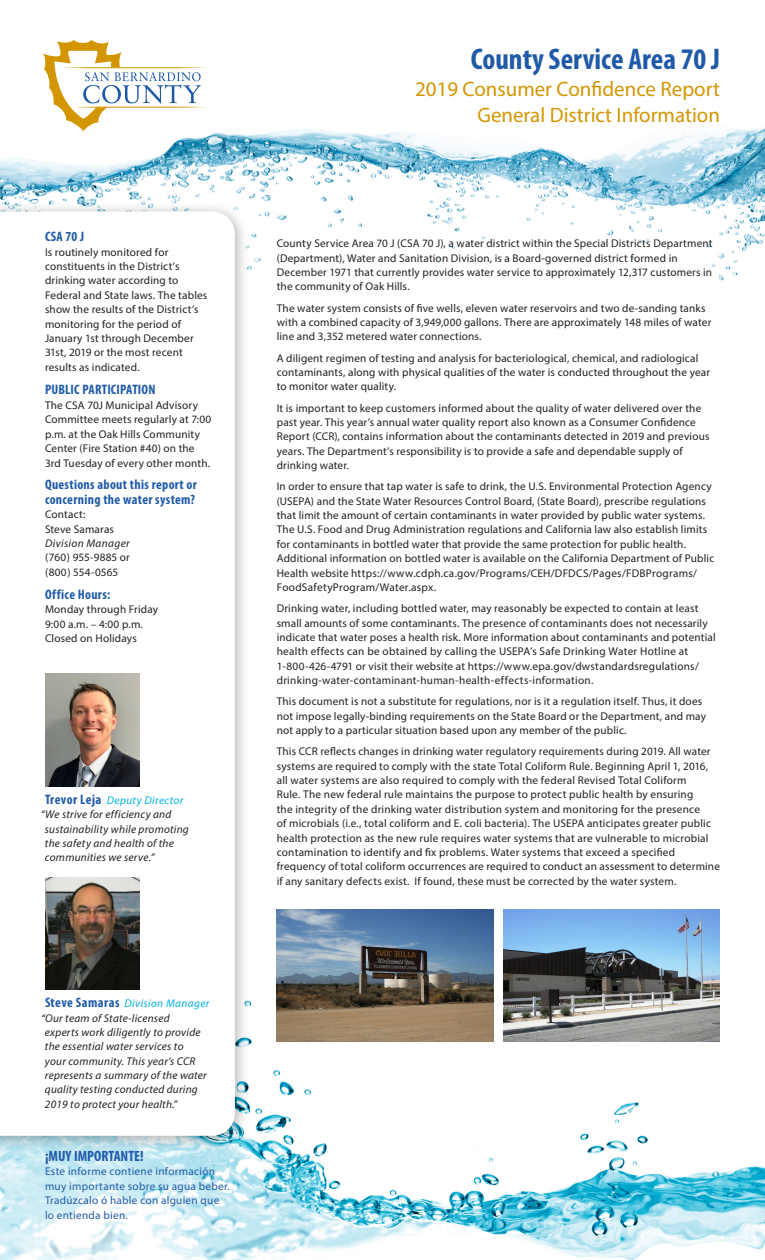
<style>
.page{position:relative;width:765px;height:1260px;background:#fff}
.page>*{position:absolute;margin:0;border:0;box-sizing:border-box;transform-origin:0 0}
.t1{font:700 condensed 30px "Myriad Pro";color:#1f5aa8}
.t2{font:20.88px/25.1px "Myriad Pro";color:#d49600;text-align:right}
.t3{font:700 condensed 15px "Myriad Pro";color:#1f5aa8}
.t4{font:700 condensed 13.75px/15px "Myriad Pro";letter-spacing:.025em;color:#1f5aa8}
.t5{font:11.25px/14.4px "Myriad Pro";letter-spacing:.015em;color:#231f20}
.t6{font:italic 11.25px "Myriad Pro";letter-spacing:.02em;color:#231f20}
.t7{font:11.25px/14.4px "Myriad Pro";letter-spacing:.025em;color:#1f5aa8}
.t8{font:italic 11.25px "Myriad Pro";letter-spacing:.035em;color:#00b4e3}
.s1{font-weight:700;font-style:normal;font-stretch:condensed;font-size:13.75px;color:#1f5aa8}
</style>
<div class="page">
<img style="left:0;top:909px;width:765px;height:351px">
<img style="left:0;top:128px;width:765px;height:153px">
<div style="left:0;top:201px;width:250px;height:950px;background:#231f20;opacity:.35"></div>
<svg style="left:0;top:212px;width:235px;height:924px"></svg>
<img style="left:45px;top:674px;width:94px;height:112px">
<img style="left:45px;top:877px;width:94px;height:113px">
<img style="left:277px;top:909px;width:216px;height:133px">
<img style="left:504px;top:909px;width:216px;height:133px">
<svg style="left:43px;top:40px;width:164px;height:91px"></svg>
<p class="t4" style="left:45px;top:229px;width:41px">CSA 70 J</p>
<p class="t5" style="left:45px;top:244px;width:164px">Is routinely monitored for constituents in the District’s drinking water according to<br>Federal and State laws. The tables show the results of the District’s monitoring for the period of<br>January 1st through December<br>31st, 2019 or the most recent results as indicated.</p>
<p class="t4" style="left:45px;top:382px;width:112px">PUBLIC PARTICIPATION</p>
<p class="t5" style="left:45px;top:398px;width:168px">The CSA 70J Municipal Advisory<br>Committee meets regularly at 7:00 p.m. at the Oak Hills Community<br>Center (Fire Station #40) on the<br>3rd Tuesday of every other month.</p>
<p class="t4" style="left:45px;top:476px;width:153px">Questions about this report or concerning the water system?</p>
<p class="t5" style="left:45px;top:507px;width:71px">Contact:<br>Steve Samaras</p>
<p class="t6" style="left:45px;top:536px;width:86px">Division Manager</p>
<p class="t5" style="left:45px;top:550px;width:86px">(760) 955-9885 or (800) 554-0565</p>
<p class="t4" style="left:45px;top:586px;width:67px">Office Hours:</p>
<p class="t5" style="left:45px;top:602px;width:115px">Monday through Friday<br>9:00 a.m. – 4:00 p.m.<br>Closed on Holidays</p>
<p class="t8" style="left:45px;top:793px;width:140px"><span class="s1">Trevor Leja</span> Deputy Director</p>
<p class="t6" style="left:41px;top:808px;width:132px">“We strive for efficiency and</p>
<p class="t6" style="left:45px;top:822px;width:145px">sustainability while promoting</p>
<p class="t6" style="left:45px;top:836px;width:131px">the safety and health of the</p>
<p class="t6" style="left:45px;top:851px;width:111px">communities we serve.”</p>
<p class="t8" style="left:45px;top:996px;width:166px"><span class="s1">Steve Samaras</span> Division Manager</p>
<p class="t6" style="left:41px;top:1011px;width:130px">“Our team of State-licensed</p>
<p class="t6" style="left:45px;top:1025px;width:157px">experts work diligently to provide</p>
<p class="t6" style="left:45px;top:1040px;width:140px">the essential water services to</p>
<p class="t6" style="left:45px;top:1054px;width:152px">your community. This year’s CCR</p>
<p class="t6" style="left:45px;top:1068px;width:163px">represents a summary of the water</p>
<p class="t6" style="left:45px;top:1083px;width:154px">quality testing conducted during</p>
<p class="t6" style="left:45px;top:1097px;width:134px">2019 to protect your health.”</p>
<h3 class="t3" style="left:45px;top:1147px;width:100px">¡MUY IMPORTANTE!</h3>
<p class="t7" style="left:45px;top:1164px;width:186px">Este informe contiene información muy importante sobre su agua beber.<br>Tradúzcalo ó hable con alguien que lo entienda bien.</p>
<h1 class="t1" style="left:471px;top:41px;width:251px">County Service Area 70 J</h1>
<h2 class="t2" style="left:415px;top:77px;width:306px">2019 Consumer Confidence Report<br>General District Information</h2>
<p class="t5" style="left:277px;top:236px;width:437px">County Service Area 70 J (CSA 70 J), a water district within the Special Districts Department (Department), Water and Sanitation Division, is a Board-governed district formed in December 1971 that currently provides water service to approximately 12,317 customers in the community of Oak Hills.</p>
<p class="t5" style="left:277px;top:300px;width:436px">The water system consists of five wells, eleven water reservoirs and two de-sanding tanks with a combined capacity of 3,949,000 gallons. There are approximately 148 miles of water line and 3,352 metered water connections.</p>
<p class="t5" style="left:277px;top:350px;width:435px">A diligent regimen of testing and analysis for bacteriological, chemical, and radiological contaminants, along with physical qualities of the water is conducted throughout the year to monitor water quality.</p>
<p class="t5" style="left:277px;top:400px;width:434px">It is important to keep customers informed about the quality of water delivered over the past year. This year’s annual water quality report also known as a Consumer Confidence Report (CCR), contains information about the contaminants detected in 2019 and previous years. The Department’s responsibility is to provide a safe and dependable supply of drinking water.</p>
<p class="t5" style="left:277px;top:479px;width:439px">In order to ensure that tap water is safe to drink, the U.S. Environmental Protection Agency (USEPA) and the State Water Resources Control Board, (State Board), prescribe regulations that limit the amount of certain contaminants in water provided by public water systems.<br>The U.S. Food and Drug Administration regulations and California law also establish limits for contaminants in bottled water that provide the same protection for public health.<br>Additional information on bottled water is available on the California Department of Public Health website https://www.cdph.ca.gov/Programs/CEH/DFDCS/Pages/FDBPrograms/ FoodSafetyProgram/Water.aspx.</p>
<p class="t5" style="left:277px;top:601px;width:440px">Drinking water, including bottled water, may reasonably be expected to contain at least small amounts of some contaminants. The presence of contaminants does not necessarily indicate that water poses a health risk. More information about contaminants and potential health effects can be obtained by calling the USEPA’s Safe Drinking Water Hotline at 1-800-426-4791 or visit their website at https://www.epa.gov/dwstandardsregulations/ drinking-water-contaminant-human-health-effects-information.</p>
<p class="t5" style="left:277px;top:694px;width:431px">This document is not a substitute for regulations, nor is it a regulation itself. Thus, it does not impose legally-binding requirements on the State Board or the Department, and may not apply to a particular situation based upon any member of the public.</p>
<p class="t5" style="left:277px;top:744px;width:445px">This CCR reflects changes in drinking water regulatory requirements during 2019. All water systems are required to comply with the state Total Coliform Rule. Beginning April 1, 2016, all water systems are also required to comply with the federal Revised Total Coliform<br>Rule. The new federal rule maintains the purpose to protect public health by ensuring<br>the integrity of the drinking water distribution system and monitoring for the presence<br>of microbials (i.e., total coliform and E. coli bacteria). The USEPA anticipates greater public health protection as the new rule requires water systems that are vulnerable to microbial contamination to identify and fix problems. Water systems that exceed a specified frequency of total coliform occurrences are required to conduct an assessment to determine if any sanitary defects exist. If found, these must be corrected by the water system.</p>
</div>
